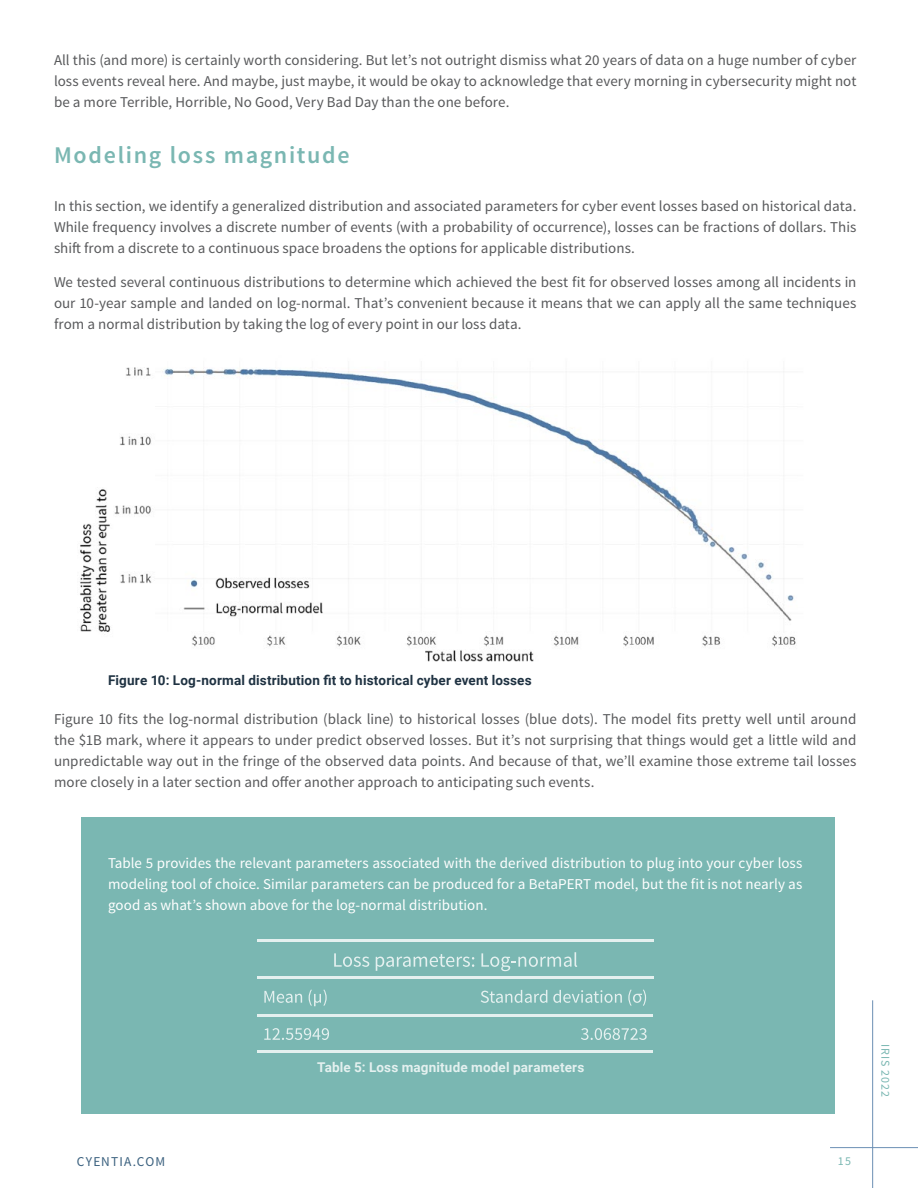
<style>
.page{position:relative;width:918px;height:1188px;background:#fff}
.page>*{position:absolute;margin:0;border:0;box-sizing:border-box;transform-origin:0 0}
.t1{font:600 24px "Source Sans Pro";letter-spacing:.07em;color:#7ab7b2}
.Body_10pt_MAIN{font:15px/21px "Source Sans Pro";letter-spacing:.005em;color:#58595b;text-align:justify}
.Body_10pt_MAIN-2{font:15px/21px "Source Sans Pro";letter-spacing:.005em;color:#fff;text-align:justify}
.Figures{font:700 13.5px "Roboto";letter-spacing:.01em;color:#1f3242}
.t2{font:700 13.5px "Roboto";letter-spacing:.015em;color:#fff}
.t3{font:13.5px "Source Sans Pro";letter-spacing:.08em;color:#3b617f}
.t4{font:12px "Source Sans Pro";letter-spacing:.08em;color:#7ab7b2}
</style>
<div class="page">
<hr style="left:872px;top:1000px;width:1px;height:188px;background:#6b8fb4">
<hr style="left:830px;top:1147px;width:88px;height:1px;background:#6b8fb4">
<div style="left:81px;top:817px;width:754px;height:297px;background:#7ab7b2"></div>
<img style="left:80px;top:367px;width:716px;height:295px">
<hr style="left:378px;top:1050px;width:275px;height:2px;background:#fff">
<hr style="left:257px;top:1050px;width:121px;height:2px;background:#fff">
<hr style="left:378px;top:1014px;width:275px;height:2px;background:#fff">
<hr style="left:257px;top:1014px;width:121px;height:2px;background:#fff">
<hr style="left:257px;top:940px;width:396px;height:2px;background:#fff">
<hr style="left:257px;top:977px;width:396px;height:2px;background:#fff">
<svg style="left:334px;top:953px;width:35px;height:14px"></svg>
<svg style="left:376px;top:954px;width:98px;height:17px"></svg>
<svg style="left:481px;top:952px;width:96px;height:19px"></svg>
<svg style="left:264px;top:991px;width:38px;height:12px"></svg>
<svg style="left:309px;top:989px;width:18px;height:17px"></svg>
<svg style="left:481px;top:990px;width:66px;height:13px"></svg>
<svg style="left:553px;top:990px;width:69px;height:13px"></svg>
<svg style="left:628px;top:989px;width:18px;height:17px"></svg>
<svg style="left:264px;top:1028px;width:65px;height:12px"></svg>
<svg style="left:581px;top:1028px;width:66px;height:12px"></svg>
<p class="Body_10pt_MAIN" style="left:54px;top:50px;width:804px">All this (and more) is certainly worth considering. But let’s not outright dismiss what 20 years of data on a huge number of cyber loss events reveal here. And maybe, just maybe, it would be okay to acknowledge that every morning in cybersecurity might not be a more Terrible, Horrible, No Good, Very Bad Day than the one before.</p>
<h5 class="t1" style="left:54px;top:140px;width:297px">Modeling loss magnitude</h5>
<p class="Body_10pt_MAIN" style="left:54px;top:196px;width:804px">In this section, we identify a generalized distribution and associated parameters for cyber event losses based on historical data.<br>While frequency involves a discrete number of events (with a probability of occurrence), losses can be fractions of dollars. This shift from a discrete to a continuous space broadens the options for applicable distributions.</p>
<p class="Body_10pt_MAIN" style="left:54px;top:272px;width:804px">We tested several continuous distributions to determine which achieved the best fit for observed losses among all incidents in our 10-year sample and landed on log-normal. That’s convenient because it means that we can apply all the same techniques from a normal distribution by taking the log of every point in our loss data.</p>
<p class="Figures" style="left:108px;top:670px;width:425px">Figure 10: Log-normal distribution fit to historical cyber event losses</p>
<p class="Body_10pt_MAIN" style="left:54px;top:709px;width:804px">Figure 10 fits the log-normal distribution (black line) to historical losses (blue dots). The model fits pretty well until around the $1B mark, where it appears to under predict observed losses. But it’s not surprising that things would get a little wild and unpredictable way out in the fringe of the observed data points. And because of that, we’ll examine those extreme tail losses more closely in a later section and offer another approach to anticipating such events.</p>
<p class="Body_10pt_MAIN-2" style="left:108px;top:853px;width:696px">Table 5 provides the relevant parameters associated with the derived distribution to plug into your cyber loss modeling tool of choice. Similar parameters can be produced for a BetaPERT model, but the fit is not nearly as good as what’s shown above for the log-normal distribution.</p>
<p class="t2" style="left:317px;top:1057px;width:269px">Table 5: Loss magnitude model parameters</p>
<p class="t3" style="left:77px;top:1153px;width:90px">CYENTIA.COM</p>
<p class="t4" style="left:838px;top:1153px;width:15px">15</p>
<p class="t4" style="left:893px;top:1044px;width:55px;rotate:90deg">IRIS 2022</p>
</div>
